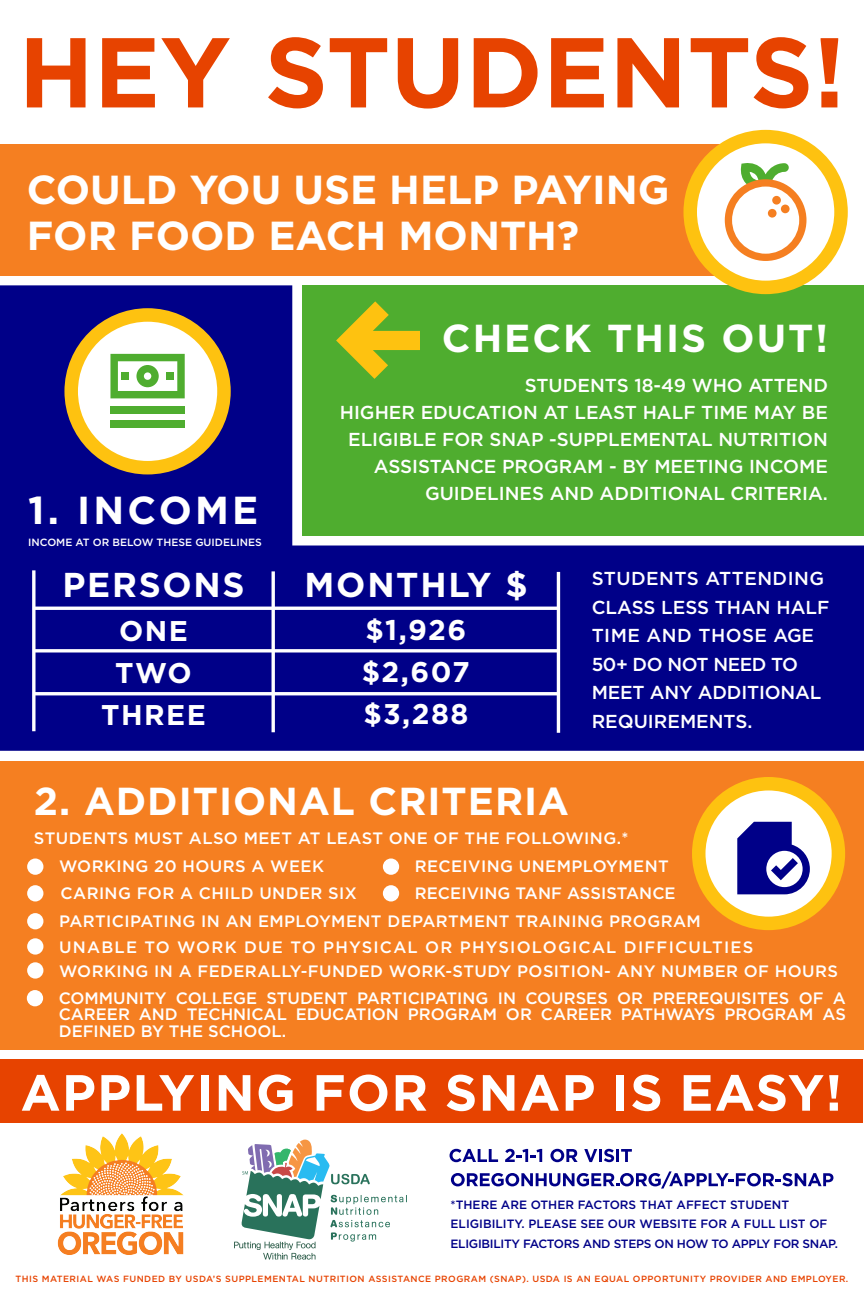
<style>
.page{position:relative;width:864px;height:1296px;background:#fff}
.page>*{position:absolute;margin:0;border:0;box-sizing:border-box;transform-origin:0 0}
.t1{font:700 99px "Gotham";color:#e74300}
.t2{font:700 40.5px/46.5px "Gotham";color:#fff}
.t3{font:700 39px "Gotham";letter-spacing:.025em;color:#fff}
.t4{font:700 39px "Gotham";letter-spacing:.05em;color:#fff}
.t5{font:700 34.5px "Gotham";letter-spacing:.05em;color:#fff}
.t6{font:700 28.5px/42px "Gotham";letter-spacing:.05em;color:#fff;text-align:center}
.t7{font:500 18.75px/28.5px "Gotham";color:#fff;text-align:right}
.t8{font:500 16.5px/16.5px "Gotham";letter-spacing:.025em;color:#fff}
.t9{font:500 16.5px "Gotham";letter-spacing:.005em;color:#fff}
.t10{font:500 12px/19.5px "Gotham";color:#008}
.t11{font:500 10.5px "Gotham";color:#fff}
.t12{font:500 9px "Gotham";letter-spacing:.05em;color:#e74300}
</style>
<div class="page">
<div style="left:0;top:1059px;width:862px;height:64px;background:#e74300"></div>
<div style="left:0;top:285px;width:864px;height:466px;background:#008"></div>
<div style="left:302px;top:285px;width:562px;height:250px;background:#4fad2f"></div>
<div style="left:0;top:144px;width:797px;height:132px;background:#f57f21"></div>
<svg style="left:336px;top:301px;width:84px;height:78px"></svg>
<svg style="left:64px;top:308px;width:167px;height:166px"></svg>
<div style="left:122px;top:372px;width:7px;height:8px;background:#4fad2f"></div>
<div style="left:166px;top:372px;width:8px;height:8px;background:#4fad2f"></div>
<div style="left:110px;top:406px;width:75px;height:7px;background:#4fad2f"></div>
<div style="left:110px;top:421px;width:75px;height:7px;background:#4fad2f"></div>
<svg style="left:32px;top:570px;width:4px;height:161px"></svg>
<hr style="left:272px;top:571px;width:3px;height:161px;background:#fff">
<hr style="left:557px;top:572px;width:3px;height:161px;background:#fff">
<svg style="left:34px;top:649px;width:523px;height:4px"></svg>
<hr style="left:34px;top:692px;width:524px;height:3px;background:#fff">
<hr style="left:34px;top:607px;width:524px;height:3px;background:#fff">
<div style="left:0;top:761px;width:864px;height:288px;background:#f57f21"></div>
<div style="left:27px;top:859px;width:16px;height:16px;background:#fff;border-radius:50%"></div>
<div style="left:27px;top:962px;width:16px;height:17px;background:#fff;border-radius:50%"></div>
<div style="left:383px;top:859px;width:16px;height:16px;background:#fff;border-radius:50%"></div>
<svg style="left:234px;top:1140px;width:173px;height:120px"></svg>
<svg style="left:22px;top:1075px;width:37px;height:36px"></svg>
<svg style="left:66px;top:1075px;width:28px;height:36px"></svg>
<svg style="left:101px;top:1075px;width:29px;height:36px"></svg>
<svg style="left:137px;top:1075px;width:57px;height:36px"></svg>
<div style="left:201px;top:1075px;width:8px;height:36px;background:#fff"></div>
<svg style="left:219px;top:1075px;width:31px;height:36px"></svg>
<svg style="left:259px;top:1075px;width:34px;height:36px"></svg>
<svg style="left:317px;top:1075px;width:27px;height:36px"></svg>
<svg style="left:350px;top:1075px;width:37px;height:36px"></svg>
<svg style="left:396px;top:1075px;width:30px;height:36px"></svg>
<svg style="left:447px;top:1075px;width:28px;height:36px"></svg>
<svg style="left:483px;top:1075px;width:31px;height:36px"></svg>
<svg style="left:521px;top:1075px;width:38px;height:36px"></svg>
<svg style="left:566px;top:1075px;width:28px;height:36px"></svg>
<div style="left:617px;top:1075px;width:7px;height:36px;background:#fff"></div>
<svg style="left:632px;top:1075px;width:28px;height:36px"></svg>
<svg style="left:684px;top:1075px;width:154px;height:36px"></svg>
<svg style="left:692px;top:777px;width:153px;height:153px"></svg>
<svg style="left:683px;top:130px;width:165px;height:164px"></svg>
<div style="left:27px;top:885px;width:16px;height:16px;background:#fff;border-radius:50%"></div>
<div style="left:27px;top:913px;width:16px;height:16px;background:#fff;border-radius:50%"></div>
<div style="left:27px;top:938px;width:16px;height:17px;background:#fff;border-radius:50%"></div>
<div style="left:383px;top:885px;width:16px;height:16px;background:#fff;border-radius:50%"></div>
<svg style="left:450px;top:1149px;width:48px;height:13px"></svg>
<svg style="left:505px;top:1149px;width:37px;height:13px"></svg>
<svg style="left:550px;top:1149px;width:28px;height:13px"></svg>
<svg style="left:584px;top:1149px;width:48px;height:13px"></svg>
<svg style="left:451px;top:1171px;width:382px;height:18px"></svg>
<div style="left:27px;top:990px;width:16px;height:16px;background:#fff;border-radius:50%"></div>
<img style="left:57px;top:1134px;width:127px;height:121px">
<h1 class="t1" style="left:19px;top:7px;width:828px">HEY STUDENTS!</h1>
<h2 class="t2" style="left:27px;top:166px;width:644px">COULD YOU USE HELP PAYING<br>FOR FOOD EACH MONTH?</h2>
<h3 class="t3" style="left:28px;top:485px;width:232px">1. INCOME</h3>
<p class="t11" style="left:28px;top:535px;width:235px">INCOME AT OR BELOW THESE GUIDELINES</p>
<h3 class="t4" style="left:442px;top:312px;width:388px">CHECK THIS OUT!</h3>
<p class="t7" style="left:340px;top:371px;width:490px;line-height:27px">STUDENTS 18-49 WHO ATTEND<br>HIGHER EDUCATION AT LEAST HALF TIME MAY BE ELIGIBLE FOR SNAP -SUPPLEMENTAL NUTRITION ASSISTANCE PROGRAM - BY MEETING INCOME GUIDELINES AND ADDITIONAL CRITERIA.</p>
<h3 class="t5" style="left:62px;top:562px;width:184px">PERSONS</h3>
<h3 class="t5" style="left:305px;top:562px;width:225px">MONTHLY $</h3>
<h3 class="t6" style="left:101px;top:610px;width:106px">ONE<br>TWO<br>THREE</h3>
<h3 class="t6" style="left:362px;top:608px;width:110px;text-align:left">$1,926 $2,607 $3,288</h3>
<p class="t7" style="left:592px;top:564px;width:239px;text-align:left">STUDENTS ATTENDING<br>CLASS LESS THAN HALF<br>TIME AND THOSE AGE<br>50+ DO NOT NEED TO<br>MEET ANY ADDITIONAL<br>REQUIREMENTS.</p>
<h3 class="t3" style="left:34px;top:776px;width:537px">2. ADDITIONAL CRITERIA</h3>
<p class="t8" style="left:59px;top:824px;width:571px;line-height:27.6px;text-indent:-25px">STUDENTS MUST ALSO MEET AT LEAST ONE OF THE FOLLOWING.*<br>WORKING 20 HOURS A WEEK</p>
<p class="t8" style="left:415px;top:858px;width:256px">RECEIVING UNEMPLOYMENT</p>
<p class="t8" style="left:61px;top:884px;width:298px">CARING FOR A CHILD UNDER SIX</p>
<p class="t9" style="left:415px;top:883px;width:262px">RECEIVING TANF ASSISTANCE</p>
<p class="t8" style="left:59px;top:907px;width:696px;line-height:26.7px">PARTICIPATING IN AN EMPLOYMENT DEPARTMENT TRAINING PROGRAM<br>UNABLE TO WORK DUE TO PHYSICAL OR PHYSIOLOGICAL DIFFICULTIES</p>
<p class="t8" style="left:59px;top:963px;width:780px">WORKING IN A FEDERALLY-FUNDED WORK-STUDY POSITION- ANY NUMBER OF HOURS</p>
<p class="t8" style="left:59px;top:989px;width:789px;text-align:justify">COMMUNITY COLLEGE STUDENT PARTICIPATING IN COURSES OR PREREQUISITES OF A CAREER AND TECHNICAL EDUCATION PROGRAM OR CAREER PATHWAYS PROGRAM AS DEFINED BY THE SCHOOL.</p>
<p class="t10" style="left:451px;top:1195px;width:389px">*THERE ARE OTHER FACTORS THAT AFFECT STUDENT<br>ELIGIBILITY. PLEASE SEE OUR WEBSITE FOR A FULL LIST OF<br>ELIGIBILITY FACTORS AND STEPS ON HOW TO APPLY FOR SNAP.</p>
<p class="t12" style="left:16px;top:1273px;width:834px">THIS MATERIAL WAS FUNDED BY USDA’S SUPPLEMENTAL NUTRITION ASSISTANCE PROGRAM (SNAP). USDA IS AN EQUAL OPPORTUNITY PROVIDER AND EMPLOYER.</p>
</div>
